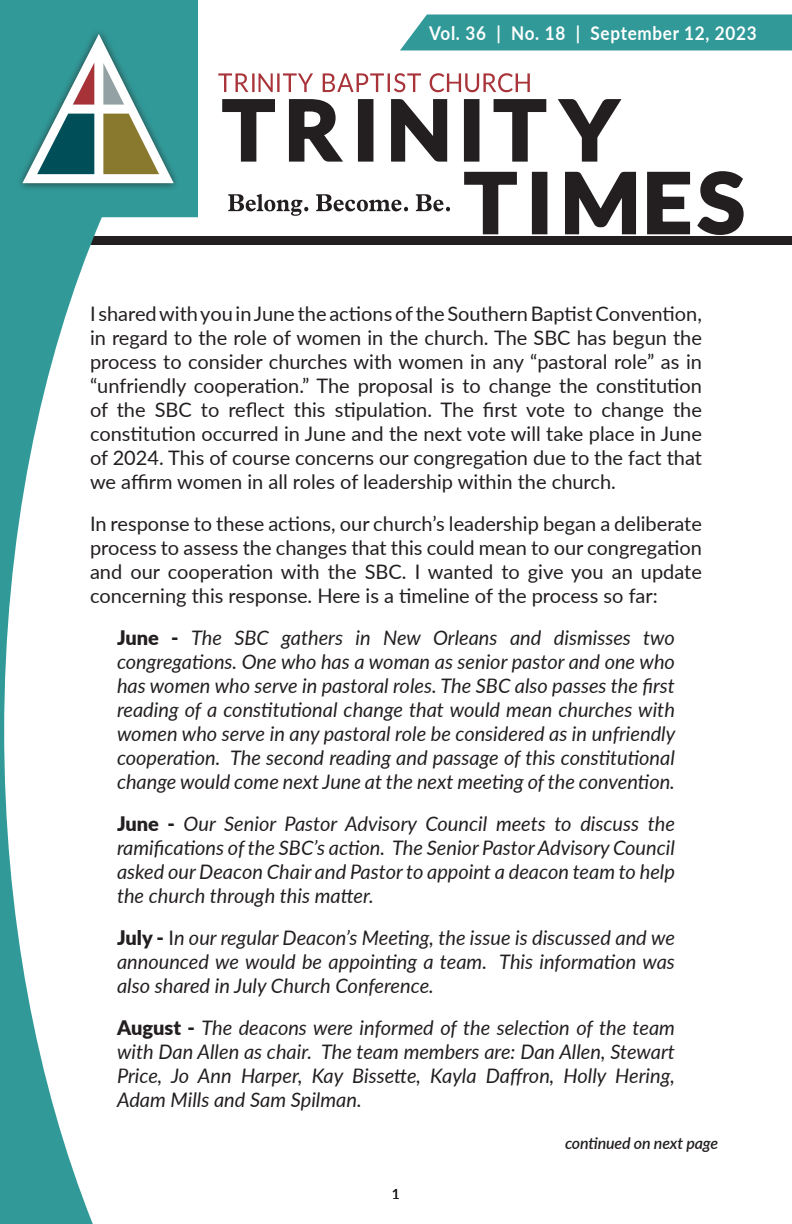
<style>
.page{position:relative;width:792px;height:1224px;background:#fff}
.page>*{position:absolute;margin:0;border:0;box-sizing:border-box;transform-origin:0 0}
.t1{font:italic 20px/24px "Lato";color:#231f20;text-align:justify}
.t2{font:20px/24px "Lato";color:#231f20;text-align:justify}
.t3{font:700 19px "Lato";letter-spacing:.04em;color:#fff;scale:.9 1}
.t4{font:italic 600 16px "Lato";letter-spacing:-.01em;color:#231f20}
.t5{font:14px "Lato";color:#231f20}
.s1{font-weight:900;font-style:normal}
.s2{font-style:normal}
</style>
<div class="page">
<div style="left:0;top:237px;width:792px;height:8px;background:#231f20"></div>
<svg style="left:0;top:0;width:198px;height:1224px"></svg>
<div style="left:400px;top:14px;width:392px;height:36px;background:#329999"></div>
<svg style="left:218px;top:73px;width:528px;height:164px"></svg>
<div style="left:15px;top:27px;width:166px;height:164px;background:#231f20;opacity:.75"></div>
<svg style="left:22px;top:34px;width:152px;height:149px"></svg>
<p class="t3" style="left:429px;top:19px;width:365px">Vol. 36 | No. 18 | September 12, 2023</p>
<p class="t2" style="left:90px;top:301px;width:613px">I shared with you in June the actions of the Southern Baptist Convention, in regard to the role of women in the church. The SBC has begun the process to consider churches with women in any “pastoral role” as in “unfriendly cooperation.” The proposal is to change the constitution of the SBC to reflect this stipulation. The first vote to change the constitution occurred in June and the next vote will take place in June of 2024. This of course concerns our congregation due to the fact that we affirm women in all roles of leadership within the church.</p>
<p class="t2" style="left:90px;top:511px;width:613px">In response to these actions, our church’s leadership began a deliberate process to assess the changes that this could mean to our congregation and our cooperation with the SBC. I wanted to give you an update concerning this response. Here is a timeline of the process so far:</p>
<p class="t1" style="left:117px;top:625px;width:560px"><span class="s1">June -</span> The SBC gathers in New Orleans and dismisses two congregations. One who has a woman as senior pastor and one who has women who serve in pastoral roles. The SBC also passes the first reading of a constitutional change that would mean churches with women who serve in any pastoral role be considered as in unfriendly cooperation. The second reading and passage of this constitutional change would come next June at the next meeting of the convention.</p>
<p class="t1" style="left:117px;top:811px;width:559px"><span class="s1">June -</span> Our Senior Pastor Advisory Council meets to discuss the ramifications of the SBC’s action. The Senior Pastor Advisory Council asked our Deacon Chair and Pastor to appoint a deacon team to help the church through this matter.</p>
<p class="t1" style="left:117px;top:925px;width:559px"><span class="s1">July -</span> <span class="s2">I</span>n our regular Deacon’s Meeting, the issue is discussed and we announced we would be appointing a team. This information was also shared in July Church Conference.</p>
<p class="t1" style="left:117px;top:1015px;width:559px"><span class="s1">August -</span> The deacons were informed of the selection of the team with Dan Allen as chair. The team members are: Dan Allen, Stewart Price, Jo Ann Harper, Kay Bissette, Kayla Daffron, Holly Hering, Adam Mills and Sam Spilman.</p>
<p class="t4" style="left:565px;top:1132px;width:155px">continued on next page</p>
<p class="t5" style="left:392px;top:1184px;width:10px">1</p>
</div>
